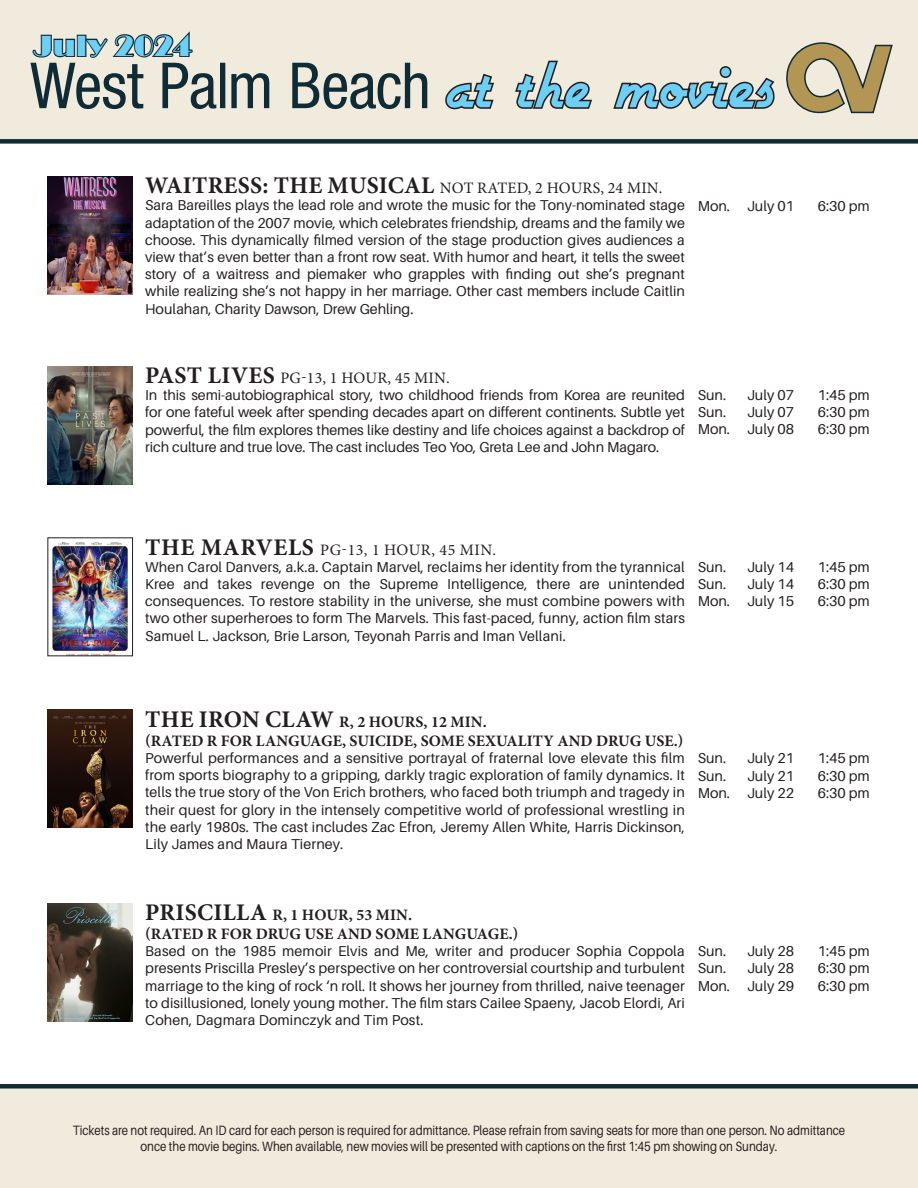
<style>
.page{position:relative;width:918px;height:1188px;background:#fff}
.page>*{position:absolute;margin:0;border:0;box-sizing:border-box;transform-origin:0 0}
.t1{font:30px "Broadway";letter-spacing:.01em;color:#6bcff6}
.t2{font:700 15.9px "Minion Pro";letter-spacing:.005em;color:#231f20}
.t3{font:15.9px "Minion Pro";letter-spacing:.01em;color:#231f20}
.t4{font:15.9px "Minion Pro";letter-spacing:.03em;color:#231f20}
.t5{font:14.4px/17.2px "Aileron";color:#231f20;text-align:justify}
.Show_Description{font:13.5px/16.2px "Aileron";color:#231f20;text-align:center;scale:.85 1}
.s1{font-weight:700;font-size:23.85px}
.s2{font-size:23.85px}
</style>
<div class="page">
<img style="left:48px;top:176px;width:85px;height:118px">
<img style="left:48px;top:366px;width:85px;height:118px">
<img style="left:52px;top:542px;width:76px;height:112px">
<img style="left:48px;top:710px;width:85px;height:118px">
<img style="left:48px;top:903px;width:85px;height:118px">
<div style="left:0;top:0;width:918px;height:141px;background:#f1ebdd"></div>
<div style="left:0;top:139px;width:918px;height:5px;background:#0e2b36"></div>
<svg style="left:786px;top:42px;width:107px;height:72px"></svg>
<svg style="left:445px;top:60px;width:330px;height:50px"></svg>
<div style="left:0;top:1087px;width:918px;height:101px;background:#f1ebdd"></div>
<div style="left:0;top:1084px;width:918px;height:5px;background:#0e2b36"></div>
<svg style="left:30px;top:31px;width:397px;height:78px"></svg>
<p class="t1" style="left:33px;top:28px;width:160px">July 2024</p>
<p class="t3" style="left:145px;top:177px;width:519px"><span class="s1">WAITRESS: THE MUSICAL</span> NOT RATED, 2 HOURS, 24 MIN.</p>
<p class="t5" style="left:145px;top:197px;width:541px">Sara Bareilles plays the lead role and wrote the music for the Tony-nominated stage adaptation of the 2007 movie, which celebrates friendship, dreams and the family we choose. This dynamically filmed version of the stage production gives audiences a view that’s even better than a front row seat. With humor and heart, it tells the sweet story of a waitress and piemaker who grapples with finding out she’s pregnant while realizing she’s not happy in her marriage. Other cast members include Caitlin Houlahan, Charity Dawson, Drew Gehling.</p>
<p class="t5" style="left:698px;top:197px;width:98px">Mon. July 01</p>
<p class="t5" style="left:818px;top:197px;width:54px">6:30 pm</p>
<p class="t3" style="left:145px;top:367px;width:306px"><span class="s1">PAST LIVES</span> PG-13, 1 HOUR, 45 MIN.</p>
<p class="t5" style="left:145px;top:387px;width:541px">In this semi-autobiographical story, two childhood friends from Korea are reunited for one fateful week after spending decades apart on different continents. Subtle yet powerful, the film explores themes like destiny and life choices against a backdrop of rich culture and true love. The cast includes Teo Yoo, Greta Lee and John Magaro.</p>
<p class="t5" style="left:698px;top:387px;width:30px">Sun.</p>
<p class="t5" style="left:747px;top:387px;width:48px">July 07</p>
<p class="t5" style="left:818px;top:387px;width:54px">1:45 pm</p>
<p class="t5" style="left:698px;top:404px;width:30px">Sun.</p>
<p class="t5" style="left:747px;top:404px;width:48px">July 07</p>
<p class="t5" style="left:818px;top:404px;width:54px">6:30 pm</p>
<p class="t5" style="left:698px;top:421px;width:98px">Mon. July 08</p>
<p class="t5" style="left:818px;top:421px;width:54px">6:30 pm</p>
<p class="t4" style="left:145px;top:539px;width:353px"><span class="s1">THE MARVELS</span> PG-13, 1 HOUR, 45 MIN.</p>
<p class="t5" style="left:145px;top:558px;width:541px">When Carol Danvers, a.k.a. Captain Marvel, reclaims her identity from the tyrannical Kree and takes revenge on the Supreme Intelligence, there are unintended consequences. To restore stability in the universe, she must combine powers with two other superheroes to form The Marvels. This fast-paced, funny, action film stars Samuel L. Jackson, Brie Larson, Teyonah Parris and Iman Vellani.</p>
<p class="t5" style="left:698px;top:558px;width:30px">Sun.</p>
<p class="t5" style="left:747px;top:558px;width:48px">July 14</p>
<p class="t5" style="left:818px;top:558px;width:54px">1:45 pm</p>
<p class="t5" style="left:698px;top:575px;width:30px">Sun.</p>
<p class="t5" style="left:747px;top:575px;width:48px">July 14</p>
<p class="t5" style="left:818px;top:575px;width:54px">6:30 pm</p>
<p class="t5" style="left:698px;top:593px;width:98px">Mon. July 15</p>
<p class="t5" style="left:818px;top:593px;width:54px">6:30 pm</p>
<p class="t2" style="left:145px;top:711px;width:343px"><span class="s2">THE IRON CLAW</span> R, 2 HOURS, 12 MIN.</p>
<p class="t2" style="left:145px;top:730px;width:540px">(RATED R FOR LANGUAGE, SUICIDE, SOME SEXUALITY AND DRUG USE.)</p>
<p class="t5" style="left:145px;top:750px;width:541px">Powerful performances and a sensitive portrayal of fraternal love elevate this film from sports biography to a gripping, darkly tragic exploration of family dynamics. It tells the true story of the Von Erich brothers, who faced both triumph and tragedy in their quest for glory in the intensely competitive world of professional wrestling in the early 1980s. The cast includes Zac Efron, Jeremy Allen White, Harris Dickinson, Lily James and Maura Tierney.</p>
<p class="t5" style="left:698px;top:750px;width:30px">Sun.</p>
<p class="t5" style="left:747px;top:750px;width:48px">July 21</p>
<p class="t5" style="left:818px;top:750px;width:54px">1:45 pm</p>
<p class="t5" style="left:698px;top:767px;width:30px">Sun.</p>
<p class="t5" style="left:747px;top:767px;width:48px">July 21</p>
<p class="t5" style="left:818px;top:767px;width:54px">6:30 pm</p>
<p class="t5" style="left:698px;top:784px;width:98px">Mon. July 22</p>
<p class="t5" style="left:818px;top:784px;width:54px">6:30 pm</p>
<p class="t2" style="left:145px;top:904px;width:268px"><span class="s2">PRISCILLA</span> R, 1 HOUR, 53 MIN.</p>
<p class="t2" style="left:145px;top:923px;width:375px">(RATED R FOR DRUG USE AND SOME LANGUAGE.)</p>
<p class="t5" style="left:145px;top:943px;width:541px">Based on the 1985 memoir Elvis and Me, writer and producer Sophia Coppola presents Priscilla Presley’s perspective on her controversial courtship and turbulent marriage to the king of rock ‘n roll. It shows her journey from thrilled, naive teenager to disillusioned, lonely young mother. The film stars Cailee Spaeny, Jacob Elordi, Ari Cohen, Dagmara Dominczyk and Tim Post.</p>
<p class="t5" style="left:698px;top:943px;width:30px">Sun.</p>
<p class="t5" style="left:747px;top:943px;width:48px">July 28</p>
<p class="t5" style="left:818px;top:943px;width:54px">1:45 pm</p>
<p class="t5" style="left:698px;top:960px;width:30px">Sun.</p>
<p class="t5" style="left:747px;top:960px;width:48px">July 28</p>
<p class="t5" style="left:818px;top:960px;width:54px">6:30 pm</p>
<p class="t5" style="left:698px;top:977px;width:98px">Mon. July 29</p>
<p class="t5" style="left:818px;top:977px;width:54px">6:30 pm</p>
<p class="Show_Description" style="left:73px;top:1122px;width:910px">Tickets are not required. An ID card for each person is required for admittance. Please refrain from saving seats for more than one person. No admittance once the movie begins. When available, new movies will be presented with captions on the first 1:45 pm showing on Sunday.</p>
</div>
